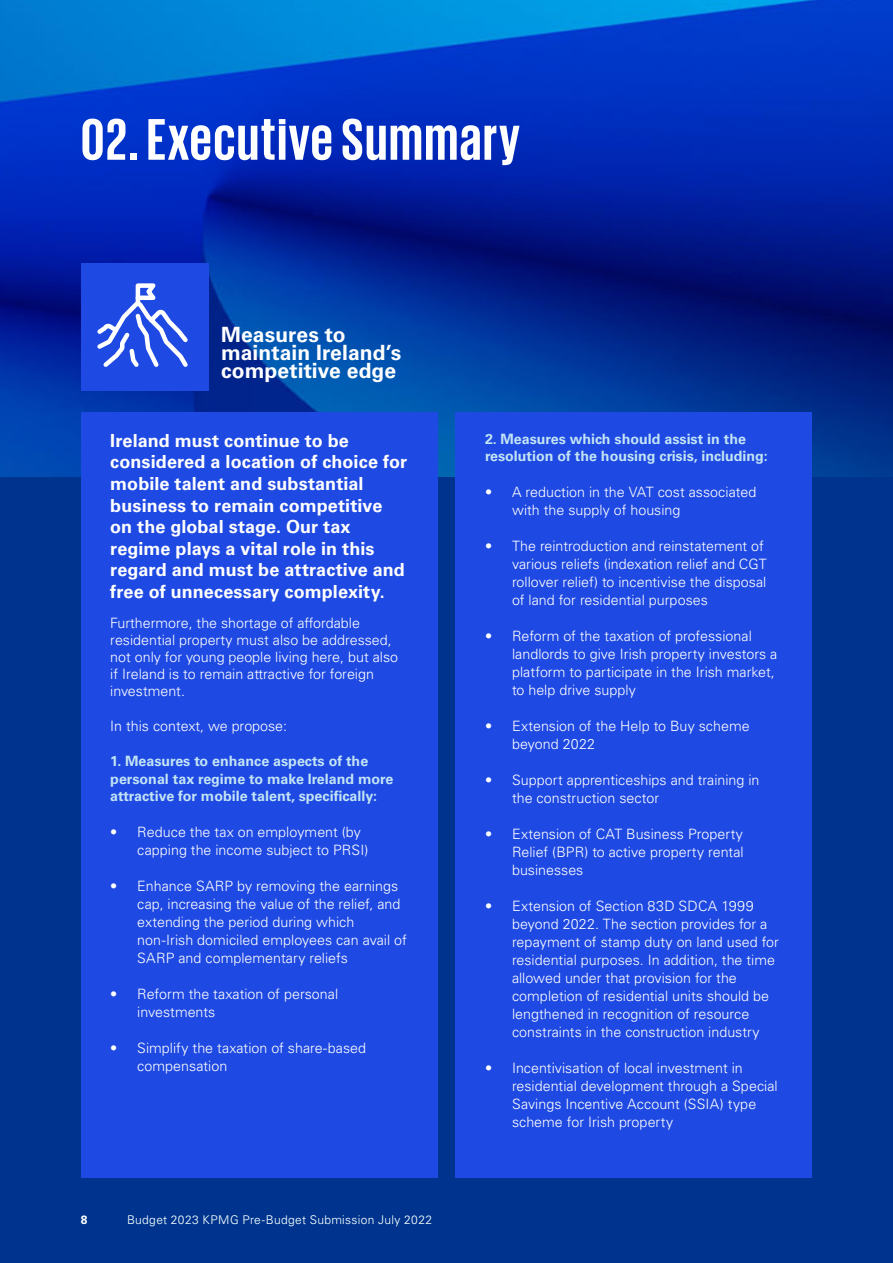
<style>
.page{position:relative;width:893px;height:1263px;background:#00338d}
.page>*{position:absolute;margin:0;border:0;box-sizing:border-box;transform-origin:0 0}
.t1{font:700 60px "KPMG";letter-spacing:.025em;color:#fff}
.t2{font:700 21px/18px "Univers LT Std";letter-spacing:.005em;color:#fff}
.t3{font:700 18px/21.6px "Univers LT Std";letter-spacing:.005em;color:#fff}
.t4{font:300 14.25px/18px "Univers LT Std";color:#fff}
.t5{font:700 14.25px/17.1px "Univers LT Std";color:#c2e4f5}
.t6{font:300 12px "Univers LT Std";letter-spacing:.025em;color:#fff}
.t7{font:700 12px "Univers LT Std";color:#fff}
</style>
<div class="page">
<img style="left:0;top:0;width:893px;height:476px">
<div style="left:455px;top:412px;width:357px;height:766px;background:#1e49e2"></div>
<div style="left:81px;top:412px;width:356px;height:766px;background:#1e49e2"></div>
<div style="left:81px;top:264px;width:127px;height:127px;background:#1e49e2"></div>
<svg style="left:93px;top:262px;width:99px;height:105px"></svg>
<h1 class="t1" style="left:81px;top:109px;width:440px">02.Executive Summary</h1>
<h2 class="t2" style="left:221px;top:326px;width:182px">Measures to maintain Ireland’s competitive edge</h2>
<p class="t3" style="left:110px;top:430px;width:298px">Ireland must continue to be considered a location of choice for mobile talent and substantial business to remain competitive on the global stage. Our tax regime plays a vital role in this regard and must be attractive and free of unnecessary complexity.</p>
<p class="t4" style="left:110px;top:614px;width:289px;line-height:17.1px">Furthermore, the shortage of affordable residential property must also be addressed, not only for young people living here, but also if Ireland is to remain attractive for foreign investment.</p>
<p class="t4" style="left:110px;top:717px;width:178px">In this context, we propose:</p>
<p class="t5" style="left:110px;top:753px;width:285px">1. Measures to enhance aspects of the personal tax regime to make Ireland more attractive for mobile talent, specifically:</p>
<p class="t4" style="left:137px;top:823px;width:232px;text-indent:-27px">• Reduce the tax on employment (by capping the income subject to PRSI)</p>
<p class="t4" style="left:137px;top:877px;width:271px;text-indent:-27px">• Enhance SARP by removing the earnings cap, increasing the value of the relief, and extending the period during which non-Irish domiciled employees can avail of SARP and complementary reliefs</p>
<p class="t4" style="left:137px;top:985px;width:202px;text-indent:-27px">• Reform the taxation of personal investments</p>
<p class="t4" style="left:137px;top:1039px;width:230px;text-indent:-27px">• Simplify the taxation of share-based compensation</p>
<p class="t7" style="left:81px;top:1213px;width:8px">8</p>
<p class="t6" style="left:127px;top:1212px;width:307px">Budget 2023 KPMG Pre-Budget Submission July 2022</p>
<p class="t5" style="left:485px;top:431px;width:284px">2. Measures which should assist in the resolution of the housing crisis, including:</p>
<p class="t4" style="left:512px;top:483px;width:246px;text-indent:-27px">• A reduction in the VAT cost associated with the supply of housing</p>
<p class="t4" style="left:512px;top:537px;width:256px;text-indent:-27px">• The reintroduction and reinstatement of various reliefs (indexation relief and CGT rollover relief) to incentivise the disposal of land for residential purposes</p>
<p class="t4" style="left:512px;top:627px;width:267px;text-indent:-27px">• Reform of the taxation of professional landlords to give Irish property investors a platform to participate in the Irish market, to help drive supply</p>
<p class="t4" style="left:512px;top:717px;width:239px;text-indent:-27px">• Extension of the Help to Buy scheme beyond 2022</p>
<p class="t4" style="left:512px;top:771px;width:249px;text-indent:-27px">• Support apprenticeships and training in the construction sector</p>
<p class="t4" style="left:512px;top:825px;width:233px;text-align:justify;text-indent:-27px">• Extension of CAT Business Property Relief (BPR) to active property rental businesses</p>
<p class="t4" style="left:512px;top:897px;width:268px;text-indent:-27px">• Extension of Section 83D SDCA 1999 beyond 2022. The section provides for a repayment of stamp duty on land used for residential purposes. In addition, the time allowed under that provision for the completion of residential units should be lengthened in recognition of resource constraints in the construction industry</p>
<p class="t4" style="left:512px;top:1059px;width:267px;text-indent:-27px">• Incentivisation of local investment in residential development through a Special Savings Incentive Account (SSIA) type scheme for Irish property</p>
</div>
